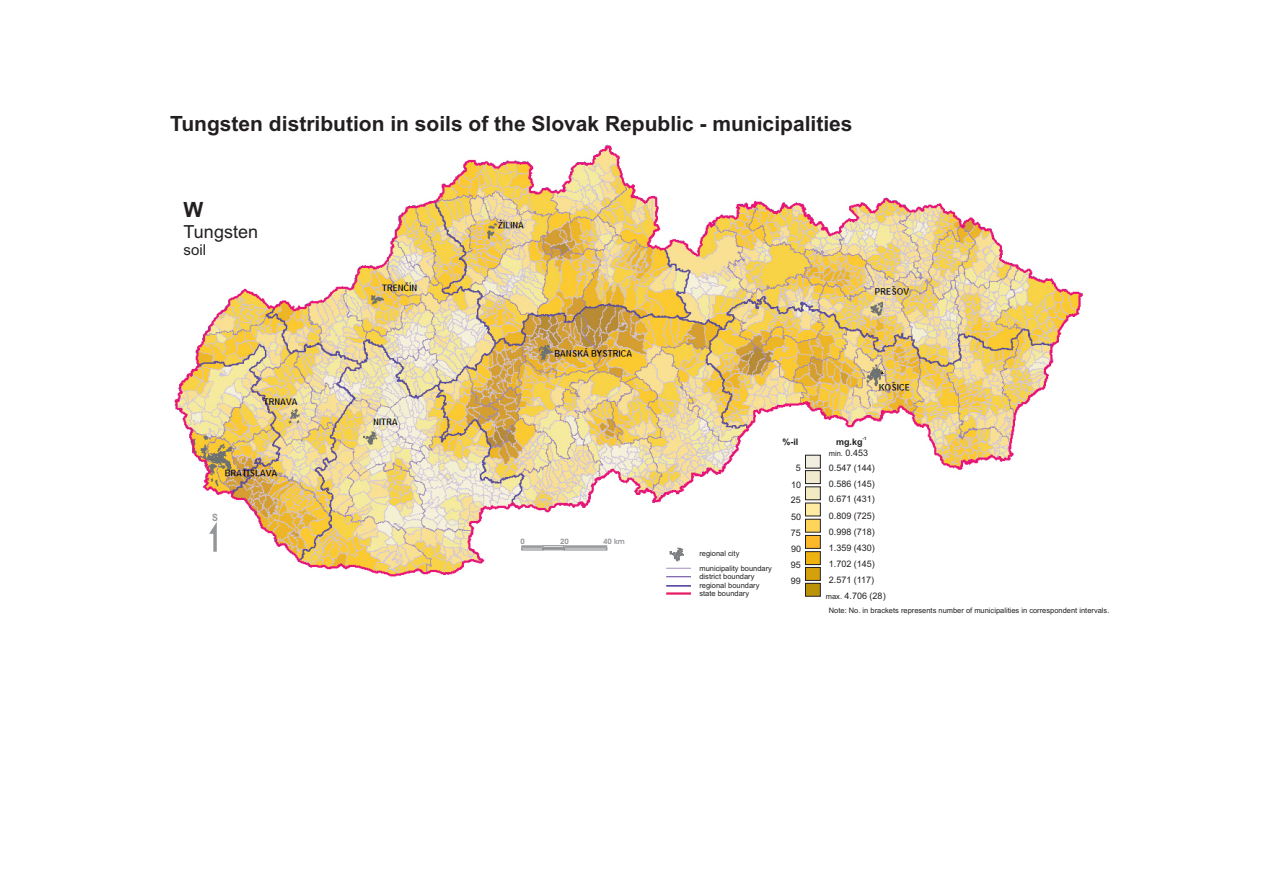
<style>
.page{position:relative;width:1263px;height:893px;background:#fff}
.page>*{position:absolute;margin:0;border:0;box-sizing:border-box;transform-origin:0 0}
.t1{font:700 21px "Arial";color:#231f20}
.t2{font:18px "Arial";color:#231f20}
.t3{font:15px "Arial";color:#231f20}
.t4{font:700 10.05px "Arial";color:#939598;scale:.88 1}
.t5{font:9px/16.2px "Arial";color:#231f20}
.t6{font:700 9px "Arial";color:#231f20}
.t7{font:7.5px/8.4px "Arial";color:#231f20}
.t8{font:700 7.5px "Avant Garde IT Cby BT";color:#939598}
.t9{font:700 4.5px "Arial";color:#231f20}
.s1{font-size:7.5px}
</style>
<div class="page">
<img style="left:174px;top:144px;width:909px;height:436px">
<svg style="left:521px;top:545px;width:86px;height:5px"></svg>
<svg style="left:209px;top:522px;width:8px;height:30px"></svg>
<div style="left:805px;top:583px;width:15px;height:13px;background:#bc9306"></div>
<div style="left:805px;top:583px;width:15px;height:13px;border:1px solid #231f20"></div>
<div style="left:805px;top:455px;width:15px;height:13px;background:#f1eedf"></div>
<div style="left:805px;top:471px;width:15px;height:13px;background:#f1eace"></div>
<div style="left:805px;top:470px;width:15px;height:14px;border:1px solid #231f20"></div>
<div style="left:805px;top:487px;width:15px;height:13px;background:#f1eac2"></div>
<div style="left:805px;top:487px;width:15px;height:13px;border:1px solid #231f20"></div>
<div style="left:805px;top:503px;width:15px;height:13px;background:#ffeba2"></div>
<div style="left:805px;top:519px;width:15px;height:13px;background:#fed559"></div>
<div style="left:805px;top:519px;width:15px;height:13px;border:1px solid #231f20"></div>
<div style="left:805px;top:535px;width:15px;height:13px;background:#fcb828"></div>
<div style="left:805px;top:535px;width:15px;height:14px;border:1px solid #231f20"></div>
<div style="left:805px;top:552px;width:15px;height:13px;background:#efb310"></div>
<div style="left:805px;top:551px;width:15px;height:14px;border:1px solid #231f20"></div>
<div style="left:805px;top:567px;width:15px;height:13px;background:#d4a00c"></div>
<div style="left:805px;top:567px;width:15px;height:14px;border:1px solid #231f20"></div>
<svg style="left:666px;top:568px;width:25px;height:1px"></svg>
<svg style="left:666px;top:576px;width:25px;height:1px"></svg>
<hr style="left:666px;top:585px;width:25px;height:2px;background:#463595">
<hr style="left:666px;top:592px;width:25px;height:3px;background:#e91b66">
<svg style="left:669px;top:548px;width:15px;height:13px"></svg>
<h1 class="t1" style="left:170px;top:115px;width:684px">Tungsten distribution in soils of the Slovak Republic - municipalities</h1>
<h1 class="t1" style="left:184px;top:202px;width:21px">W</h1>
<h2 class="t2" style="left:184px;top:225px;width:76px">Tungsten</h2>
<h3 class="t3" style="left:184px;top:245px;width:24px">soil</h3>
<h3 class="t4" style="left:212px;top:514px;width:8px">S</h3>
<p class="t8" style="left:520px;top:538px;width:6px">0</p>
<p class="t8" style="left:560px;top:538px;width:10px">20</p>
<p class="t8" style="left:603px;top:538px;width:23px">40 km</p>
<p class="t6" style="left:782px;top:438px;width:18px">%-il</p>
<p class="t9" style="left:863px;top:437px;width:6px">-1</p>
<p class="t6" style="left:836px;top:438px;width:28px">mg.kg</p>
<p class="t5" style="left:829px;top:446px;width:41px"><span class="s1">min.</span> 0.453</p>
<p class="t7" style="left:699px;top:550px;width:42px">regional city</p>
<p class="t7" style="left:699px;top:565px;width:74px">municipality boundary</p>
<p class="t7" style="left:699px;top:582px;width:62px">regional boundary state boundary</p>
<p class="t7" style="left:699px;top:573px;width:57px">district boundary</p>
<p class="t5" style="left:796px;top:461px;width:7px">5</p>
<p class="t5" style="left:829px;top:460px;width:48px">0.547 (144)<br>0.586 (145)</p>
<p class="t5" style="left:829px;top:492px;width:48px">0.671 (431)<br>0.809 (725)</p>
<p class="t5" style="left:829px;top:541px;width:48px;text-align:justify">1.359 (430)<br>1.702 (145)<br>2.571 (117)</p>
<p class="t5" style="left:791px;top:477px;width:12px">10</p>
<p class="t5" style="left:791px;top:493px;width:12px">25</p>
<p class="t5" style="left:791px;top:509px;width:12px">50</p>
<p class="t5" style="left:829px;top:524px;width:48px">0.998 (718)</p>
<p class="t5" style="left:791px;top:525px;width:12px">75</p>
<p class="t5" style="left:791px;top:541px;width:12px">90</p>
<p class="t5" style="left:791px;top:558px;width:12px">95</p>
<p class="t5" style="left:791px;top:574px;width:12px">99</p>
<p class="t5" style="left:826px;top:588px;width:61px"><span class="s1">max.</span> 4.706 (28)</p>
<p class="t7" style="left:829px;top:607px;width:282px">Note: No. in brackets represents number of municipalities in correspondent intervals.</p>
</div>
